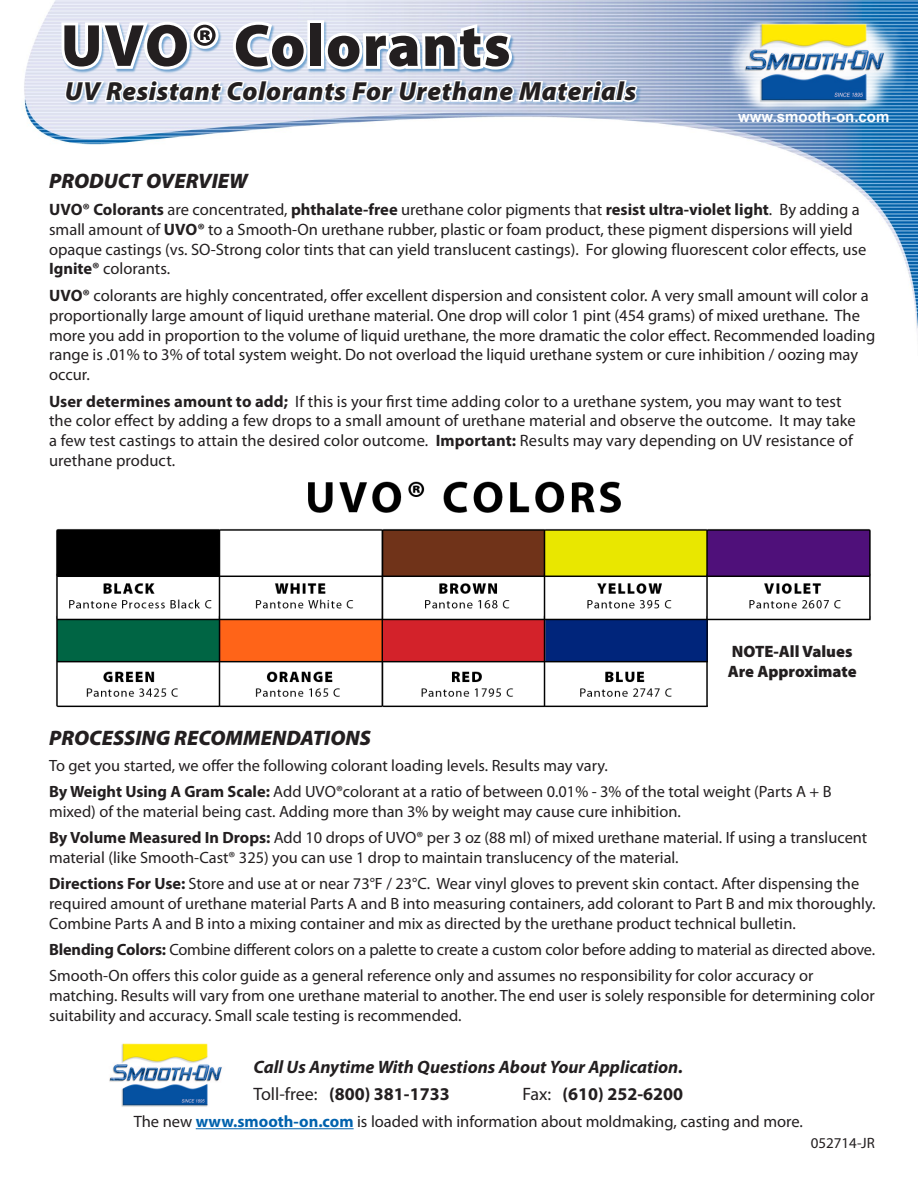
<style>
.page{position:relative;width:918px;height:1188px;background:#fff}
.page>*{position:absolute;margin:0;border:0;box-sizing:border-box;transform-origin:0 0}
.t1{font:900 60px "Myriad Pro";letter-spacing:.025em;color:#231f20}
.t2{font:italic 900 26.25px "Myriad Pro";letter-spacing:.025em;color:#231f20}
.t3{font:italic 900 21px "Myriad Pro";color:#231f20}
.t4{font:italic 700 18px "Myriad Pro";color:#231f20}
.t5{font:700 18px "Myriad Pro";color:#231f20}
.t6{font:16.5px/19.8px "Myriad Pro";color:#231f20}
.t7{font:900 16.5px/19.8px "Myriad Pro";color:#231f20}
.t8{font:16.35px/19.6px "Myriad Pro";color:#231f20}
.t9{font:700 15px "Arial";color:#fff}
.t10{font:15px "Myriad Pro";color:#231f20}
.s1{font-weight:700}
.s2{font-weight:400}
.s3{font-weight:700;color:#0162ae}
</style>
<div class="page">
<img style="left:24px;top:0;width:894px;height:329px">
<svg style="left:58px;top:0;width:581px;height:178px"></svg>
<img style="left:722px;top:23px;width:186px;height:87px">
<img style="left:109px;top:1043px;width:113px;height:64px">
<hr style="left:196px;top:1128px;width:158px;height:1px;background:#0162ae">
<img style="left:56px;top:481px;width:815px;height:227px">
<p class="t1" style="left:61px;top:6px;width:451px">UVO® Colorants</p>
<p class="t2" style="left:65px;top:74px;width:573px">UV Resistant Colorants For Urethane Materials</p>
<p class="t9" style="left:738px;top:107px;width:153px">www.smooth-on.com</p>
<p class="t3" style="left:49px;top:167px;width:200px">PRODUCT OVERVIEW</p>
<p class="t6" style="left:49px;top:199px;width:819px"><span class="s1">UVO® Colorants</span> are concentrated, <span class="s1">phthalate-free</span> urethane color pigments that <span class="s1">resist ultra-violet light</span>. By adding a small amount of <span class="s1">UVO®</span> to a Smooth-On urethane rubber, plastic or foam product, these pigment dispersions will yield opaque castings (vs. SO-Strong color tints that can yield translucent castings). For glowing fluorescent color effects, use <span class="s1">Ignite®</span> colorants.</p>
<p class="t6" style="left:49px;top:285px;width:828px"><span class="s1">UVO®</span> colorants are highly concentrated, offer excellent dispersion and consistent color. A very small amount will color a proportionally large amount of liquid urethane material. One drop will color 1 pint (454 grams) of mixed urethane. The more you add in proportion to the volume of liquid urethane, the more dramatic the color effect. Recommended loading range is .01% to 3% of total system weight. Do not overload the liquid urethane system or cure inhibition / oozing may occur.</p>
<p class="t6" style="left:49px;top:391px;width:808px"><span class="s1">User determines amount to add;</span> If this is your first time adding color to a urethane system, you may want to test the color effect by adding a few drops to a small amount of urethane material and observe the outcome. It may take a few test castings to attain the desired color outcome. <span class="s1">Important:</span> Results may vary depending on UV resistance of urethane product.</p>
<p class="t7" style="left:728px;top:641px;width:130px">NOTE-All Values<br>Are Approximate</p>
<p class="t3" style="left:49px;top:724px;width:323px">PROCESSING RECOMMENDATIONS</p>
<p class="t8" style="left:49px;top:756px;width:560px">To get you started, we offer the following colorant loading levels. Results may vary.</p>
<p class="t8" style="left:49px;top:782px;width:784px"><span class="s1">By Weight Using A Gram Scale:</span> Add UVO®colorant at a ratio of between 0.01% - 3% of the total weight (Parts A + B mixed) of the material being cast. Adding more than 3% by weight may cause cure inhibition.</p>
<p class="t8" style="left:49px;top:828px;width:820px"><span class="s1">By Volume Measured In Drops:</span> Add 10 drops of UVO® per 3 oz (88 ml) of mixed urethane material. If using a translucent material (like Smooth-Cast® 325) you can use 1 drop to maintain translucency of the material.</p>
<p class="t8" style="left:49px;top:874px;width:828px"><span class="s1">Directions For Use:</span> Store and use at or near 73°F / 23°C. Wear vinyl gloves to prevent skin contact. After dispensing the required amount of urethane material Parts A and B into measuring containers, add colorant to Part B and mix thoroughly.<br>Combine Parts A and B into a mixing container and mix as directed by the urethane product technical bulletin.</p>
<p class="t8" style="left:49px;top:940px;width:828px"><span class="s1">Blending Colors:</span> Combine different colors on a palette to create a custom color before adding to material as directed above.</p>
<p class="t8" style="left:49px;top:966px;width:827px">Smooth-On offers this color guide as a general reference only and assumes no responsibility for color accuracy or matching. Results will vary from one urethane material to another. The end user is solely responsible for determining color suitability and accuracy. Small scale testing is recommended.</p>
<p class="t4" style="left:253px;top:1055px;width:431px">Call Us Anytime With Questions About Your Application.</p>
<p class="t5" style="left:253px;top:1082px;width:198px"><span class="s2">Toll-free:</span> (800) 381-1733</p>
<p class="t5" style="left:522px;top:1082px;width:162px"><span class="s2">Fax:</span> (610) 252-6200</p>
<p class="t6" style="left:134px;top:1111px;width:671px">The new <span class="s3">www.smooth-on.com</span> is loaded with information about moldmaking, casting and more.</p>
<p class="t10" style="left:811px;top:1133px;width:66px">052714-JR</p>
</div>
